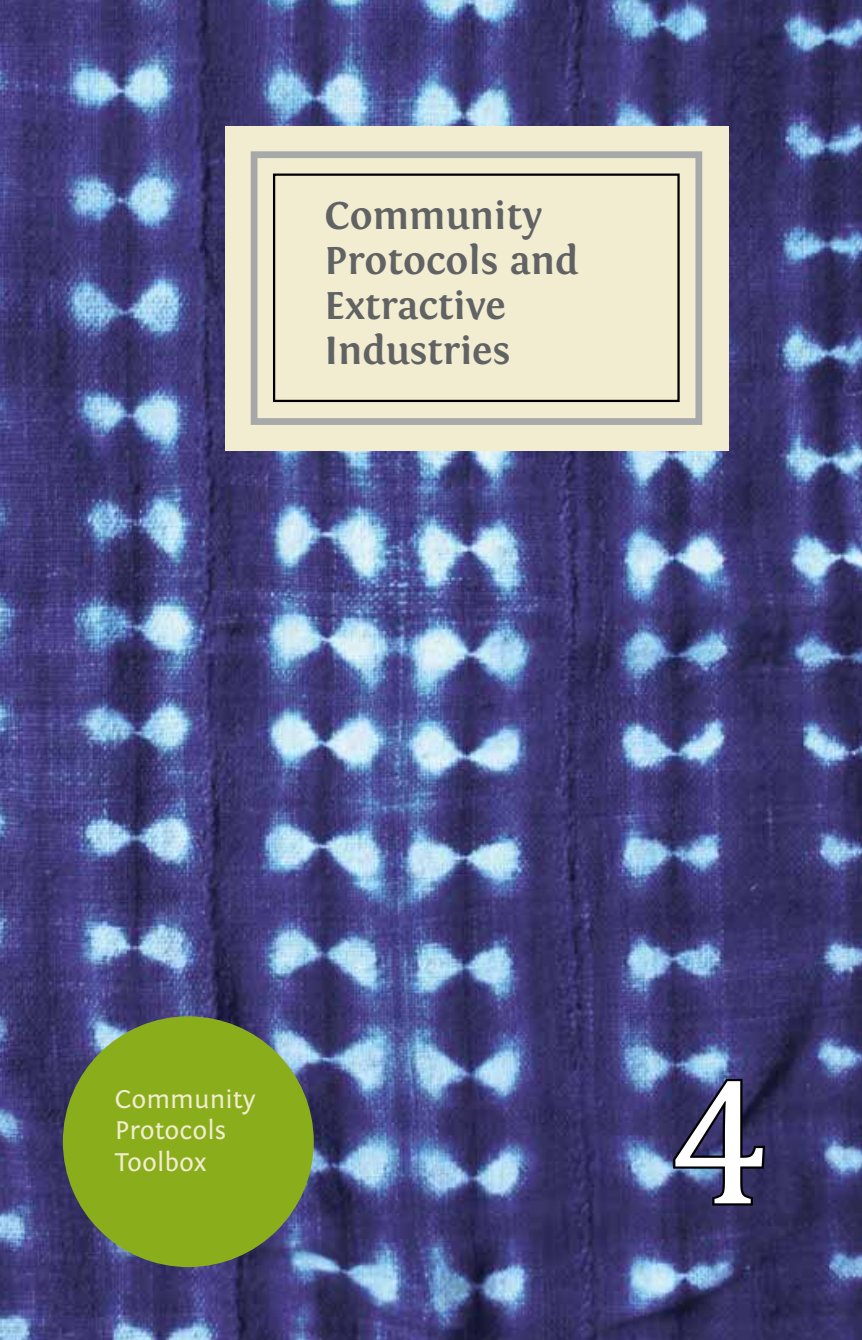
<style>
.page{position:relative;width:862px;height:1340px;background:#fff}
.page>*{position:absolute;margin:0;border:0;box-sizing:border-box;transform-origin:0 0}
.t1{font:182.25px "Cambria";color:#fff}
.t2{font:700 40.5px/45px "Fontin";color:#616264}
.t3{font:27px/31.5px "Fontin Sans";color:#f2edd1}
</style>
<div class="page">
<img style="left:0;top:0;width:861px;height:1339px">
<svg style="left:670px;top:1076px;width:97px;height:131px;background:#2e2e57"></svg>
<div style="left:63px;top:1016px;width:250px;height:250px;background:#8aae1b;border-radius:50%"></div>
<div style="left:225px;top:126px;width:503px;height:324px;background:#f2edd1"></div>
<div style="left:250px;top:151px;width:451px;height:274px;border:7px solid #a7a8aa"></div>
<div style="left:273px;top:173px;width:406px;height:229px;border:2px solid #000"></div>
<p class="t2" style="left:324px;top:193px;width:255px">Community<br>Protocols and<br>Extractive<br>Industries</p>
<p class="t3" style="left:115px;top:1083px;width:143px">Community<br>Protocols<br>Toolbox</p>
<h1 class="t1" style="left:668px;top:1033px;width:102px">4</h1>
</div>
